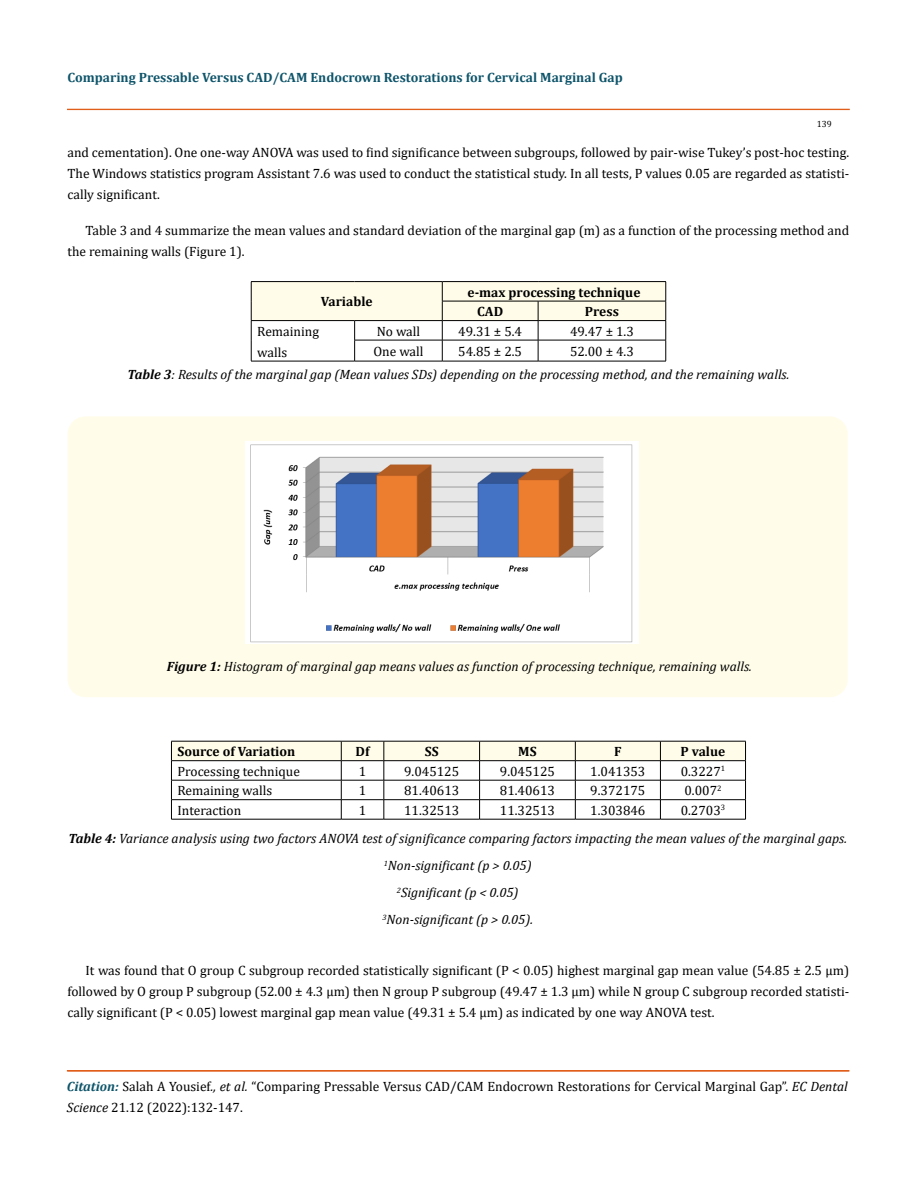
<style>
.page{position:relative;width:917px;height:1188px;background:#fff}
.page>*{position:absolute;margin:0;border:0;box-sizing:border-box;transform-origin:0 0}
.t1{font:13.5px/21px "Cambria";color:#000}
.t2{font:italic 13.5px/27px "Cambria";color:#000}
.t3{font:700 13.5px "Cambria";color:#0e546a}
.t4{font:700 13.5px/19.5px "Cambria";color:#000}
.t5{font:9px "Cambria";color:#000}
.s1{font-style:normal}
.s2{font-weight:700}
.s3{font-weight:700;font-style:italic;color:#0e546a}
.s4{font-style:italic}
</style>
<div class="page">
<div style="left:67px;top:109px;width:782px;height:1px;border:1px solid #e05d1a"></div>
<div style="left:68px;top:416px;width:779px;height:281px;background:#fffde9;border-radius:18px"></div>
<img style="left:245px;top:441px;width:393px;height:202px">
<hr style="left:251px;top:281px;width:103px;height:1px;background:#000">
<hr style="left:354px;top:281px;width:88px;height:1px;background:#000">
<hr style="left:442px;top:281px;width:96px;height:1px;background:#000">
<hr style="left:538px;top:281px;width:128px;height:1px;background:#000">
<svg style="left:251px;top:282px;width:415px;height:79px"></svg>
<hr style="left:251px;top:361px;width:103px;height:1px;background:#000">
<hr style="left:354px;top:361px;width:88px;height:1px;background:#000">
<hr style="left:442px;top:361px;width:96px;height:1px;background:#000">
<hr style="left:538px;top:361px;width:128px;height:1px;background:#000">
<svg style="left:171px;top:741px;width:575px;height:78px"></svg>
<hr style="left:171px;top:819px;width:170px;height:1px;background:#000">
<hr style="left:341px;top:819px;width:43px;height:1px;background:#000">
<hr style="left:384px;top:819px;width:95px;height:1px;background:#000">
<hr style="left:479px;top:819px;width:96px;height:1px;background:#000">
<hr style="left:575px;top:819px;width:85px;height:1px;background:#000">
<hr style="left:660px;top:819px;width:85px;height:1px;background:#000">
<p class="t3" style="left:68px;top:68px;width:557px">Comparing Pressable Versus CAD/CAM Endocrown Restorations for Cervical Marginal Gap</p>
<p class="t5" style="left:816px;top:118px;width:16px">139</p>
<p class="t1" style="left:68px;top:142px;width:783px;text-align:justify">and cementation). One one-way ANOVA was used to find significance between subgroups, followed by pair-wise Tukey’s post-hoc testing.<br>The Windows statistics program Assistant 7.6 was used to conduct the statistical study. In all tests, P values 0.05 are regarded as statisti&shy;cally significant.</p>
<p class="t1" style="left:68px;top:220px;width:783px;text-indent:18px">Table 3 and 4 summarize the mean values and standard deviation of the marginal gap (m) as a function of the processing method and the remaining walls (Figure 1).</p>
<p class="t4" style="left:321px;top:292px;width:53px">Variable</p>
<p class="t4" style="left:477px;top:282px;width:165px;text-indent:-10px">e-max processing technique<br>CAD</p>
<p class="t4" style="left:585px;top:301px;width:35px">Press</p>
<p class="t1" style="left:257px;top:320px;width:63px">Remaining walls</p>
<p class="t1" style="left:377px;top:320px;width:45px">No wall</p>
<p class="t1" style="left:458px;top:320px;width:65px">49.31 ± 5.4</p>
<p class="t1" style="left:570px;top:320px;width:65px">49.47 ± 1.3</p>
<p class="t2" style="left:127px;top:339px;width:663px;line-height:22.8px;text-indent:442px"><span class="s1">52.00 ± 4.3<br></span><span class="s2">Table 3</span>: Results of the marginal gap (Mean values SDs) depending on the processing method, and the remaining walls.</p>
<p class="t1" style="left:373px;top:341px;width:52px">One wall</p>
<p class="t1" style="left:458px;top:341px;width:65px">54.85 ± 2.5</p>
<p class="t2" style="left:167px;top:653px;width:586px"><span class="s2">Figure 1:</span> Histogram of marginal gap means values as function of processing technique, remaining walls.</p>
<p class="t4" style="left:177px;top:741px;width:119px">Source of Variation</p>
<p class="t4" style="left:355px;top:741px;width:15px">Df</p>
<p class="t4" style="left:425px;top:741px;width:15px">SS</p>
<p class="t4" style="left:518px;top:741px;width:20px">MS</p>
<p class="t4" style="left:614px;top:741px;width:9px">F</p>
<p class="t4" style="left:680px;top:741px;width:46px">P value</p>
<p class="t1" style="left:177px;top:761px;width:124px">Processing technique</p>
<p class="t1" style="left:359px;top:761px;width:9px">1</p>
<p class="t1" style="left:404px;top:761px;width:57px">9.045125</p>
<p class="t1" style="left:500px;top:761px;width:57px">9.045125</p>
<p class="t1" style="left:590px;top:761px;width:57px">1.041353</p>
<p class="t1" style="left:680px;top:761px;width:46px">0.3227<sup>1</sup></p>
<p class="t1" style="left:177px;top:780px;width:96px">Remaining walls</p>
<p class="t1" style="left:359px;top:780px;width:9px">1</p>
<p class="t1" style="left:404px;top:780px;width:57px">81.40613</p>
<p class="t1" style="left:500px;top:780px;width:57px">81.40613</p>
<p class="t1" style="left:590px;top:780px;width:57px">9.372175</p>
<p class="t1" style="left:684px;top:780px;width:39px">0.007<sup>2</sup></p>
<p class="t1" style="left:177px;top:800px;width:65px">Interaction</p>
<p class="t1" style="left:359px;top:800px;width:9px">1</p>
<p class="t1" style="left:404px;top:800px;width:57px">11.32513</p>
<p class="t1" style="left:500px;top:800px;width:57px">11.32513</p>
<p class="t1" style="left:590px;top:800px;width:57px">1.303846</p>
<p class="t2" style="left:68px;top:795px;width:780px;line-height:28.3px;text-indent:612px"><span class="s1">0.2703</span><sup>3<br></sup><span class="s2">Table 4:</span> Variance analysis using two factors ANOVA test of significance comparing factors impacting the mean values of the marginal gaps.</p>
<p class="t2" style="left:382px;top:851px;width:152px;text-align:center"><sup>1</sup>Non-significant (p &gt; 0.05)<br><sup>2</sup>Significant (p &lt; 0.05)<br><sup>3</sup>Non-significant (p &gt; 0.05).</p>
<p class="t1" style="left:67px;top:960px;width:783px;text-align:justify;text-indent:18px">It was found that O group C subgroup recorded statistically significant (P &lt; 0.05) highest marginal gap mean value (54.85 ± 2.5 µm) followed by O group P subgroup (52.00 ± 4.3 µm) then N group P subgroup (49.47 ± 1.3 µm) while N group C subgroup recorded statisti&shy;cally significant (P &lt; 0.05) lowest marginal gap mean value (49.31 ± 5.4 µm) as indicated by one way ANOVA test.</p>
<p class="t1" style="left:67px;top:1076px;width:782px"><span class="s3">Citation:</span> Salah A Yousief<span class="s4">., et al.</span> “Comparing Pressable Versus CAD/CAM Endocrown Restorations for Cervical Marginal Gap”. <span class="s4">EC Dental<br>Science</span> 21.12 (2022):132-147.</p>
</div>
